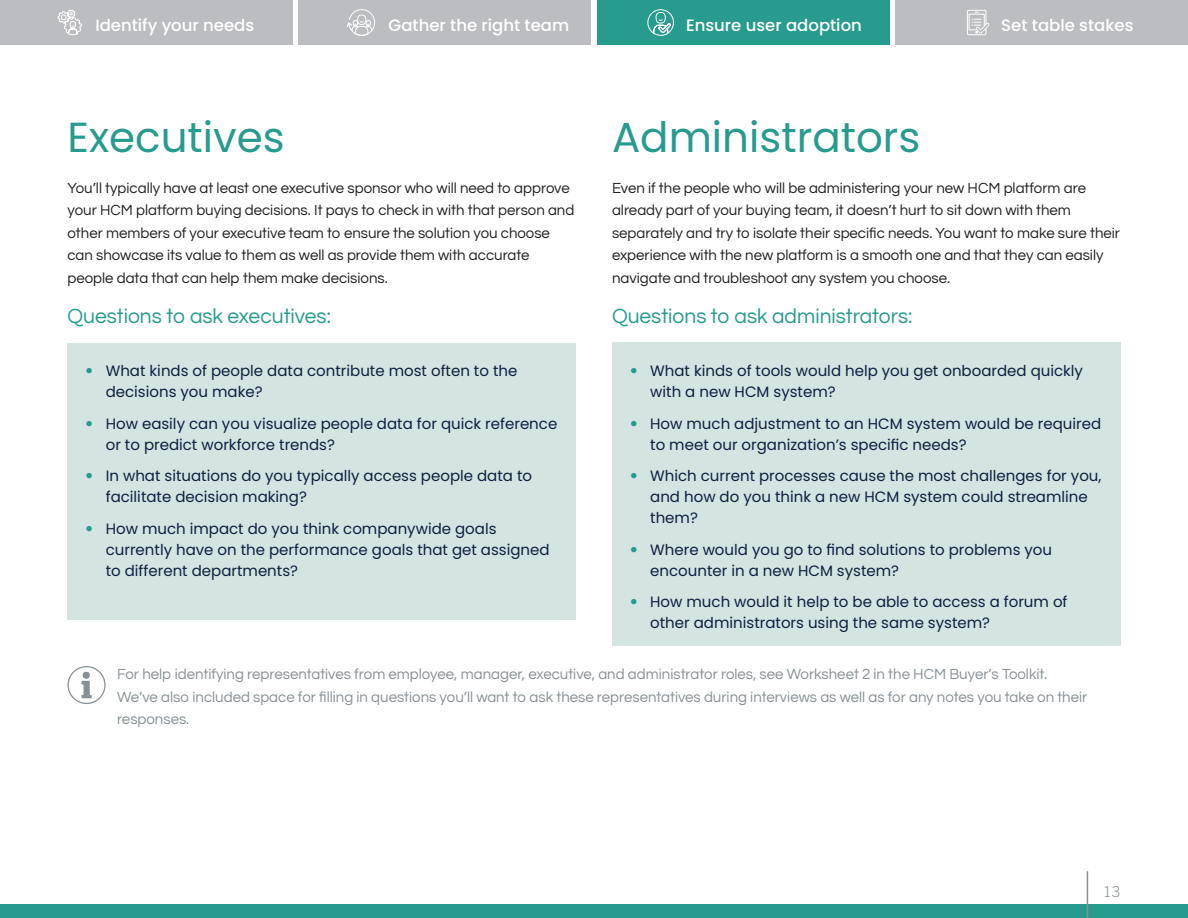
<style>
.page{position:relative;width:1188px;height:918px;background:#fff}
.page>*{position:absolute;margin:0;border:0;box-sizing:border-box;transform-origin:0 0}
.t1{font:42px "Poppins";color:#269b8e}
.Sub_A{font:21px "Questrial";color:#269b8e}
.bullets{font:500 16.5px "Poppins";color:#fff}
.bullets-2{font:15px/21px "Poppins";color:#0e203e}
.body_copy{font:15px/22.5px "Questrial";color:#231f20}
.index_footer{font:15px/22.5px "Questrial";color:#879196}
.t2{font:300 15px "Trade Gothic Next LT Pro";color:#879196}
.s1{font-family:"Trade Gothic Next LT Pro";color:#269b8e}
</style>
<div class="page">
<div style="left:0;top:905px;width:1188px;height:13px;background:#269b8e"></div>
<div style="left:68px;top:343px;width:508px;height:277px;background:#d3e4e1"></div>
<div style="left:612px;top:343px;width:508px;height:303px;background:#d3e4e1"></div>
<div style="left:67px;top:666px;width:39px;height:38px;border:1px solid #879196;border-radius:50%"></div>
<svg style="left:81px;top:672px;width:11px;height:26px"></svg>
<div style="left:0;top:0;width:292px;height:45px;background:#bcbdc0"></div>
<svg style="left:57px;top:9px;width:25px;height:27px"></svg>
<div style="left:298px;top:0;width:293px;height:45px;background:#bcbdc0"></div>
<svg style="left:346px;top:9px;width:29px;height:27px"></svg>
<div style="left:597px;top:0;width:293px;height:45px;background:#269b8e"></div>
<svg style="left:647px;top:9px;width:27px;height:27px"></svg>
<div style="left:896px;top:0;width:292px;height:45px;background:#bcbdc0"></div>
<div style="left:967px;top:10px;width:19px;height:25px;border:1px solid #fff"></div>
<svg style="left:968px;top:12px;width:21px;height:22px"></svg>
<hr style="left:1087px;top:871px;width:1px;height:47px;background:#879196">
<p class="bullets" style="left:95px;top:16px;width:160px">Identify your needs</p>
<p class="bullets" style="left:389px;top:16px;width:182px">Gather the right team</p>
<p class="bullets" style="left:686px;top:16px;width:177px">Ensure user adoption</p>
<p class="bullets" style="left:1001px;top:16px;width:134px">Set table stakes</p>
<h1 class="t1" style="left:68px;top:113px;width:219px">Executives</h1>
<p class="body_copy" style="left:68px;top:177px;width:508px">You’ll typically have at least one executive sponsor who will need to approve your HCM platform buying decisions. It pays to check in with that person and other members of your executive team to ensure the solution you choose can showcase its value to them as well as provide them with accurate people data that can help them make decisions.</p>
<p class="Sub_A" style="left:68px;top:302px;width:265px">Questions to ask executives:</p>
<p class="bullets-2" style="left:106px;top:361px;width:413px;text-indent:-20px"><span class="s1">•</span> What kinds of people data contribute most often to the decisions you make?</p>
<p class="bullets-2" style="left:106px;top:413px;width:453px;text-indent:-20px"><span class="s1">•</span> How easily can you visualize people data for quick reference or to predict workforce trends?</p>
<p class="bullets-2" style="left:106px;top:466px;width:428px;text-indent:-20px"><span class="s1">•</span> In what situations do you typically access people data to facilitate decision making?</p>
<p class="bullets-2" style="left:106px;top:518px;width:445px;text-indent:-20px"><span class="s1">•</span> How much impact do you think companywide goals currently have on the performance goals that get assigned to different departments?</p>
<h1 class="t1" style="left:612px;top:113px;width:310px">Administrators</h1>
<p class="body_copy" style="left:612px;top:177px;width:510px">Even if the people who will be administering your new HCM platform are already part of your buying team, it doesn’t hurt to sit down with them separately and try to isolate their specific needs. You want to make sure their experience with the new platform is a smooth one and that they can easily navigate and troubleshoot any system you choose.</p>
<p class="Sub_A" style="left:612px;top:302px;width:302px">Questions to ask administrators:</p>
<p class="bullets-2" style="left:650px;top:361px;width:434px;text-indent:-20px"><span class="s1">•</span> What kinds of tools would help you get onboarded quickly with a new HCM system?</p>
<p class="bullets-2" style="left:650px;top:413px;width:452px;text-indent:-20px"><span class="s1">•</span> How much adjustment to an HCM system would be required to meet our organization’s specific needs?</p>
<p class="bullets-2" style="left:650px;top:466px;width:453px;text-indent:-20px"><span class="s1">•</span> Which current processes cause the most challenges for you, and how do you think a new HCM system could streamline them?</p>
<p class="bullets-2" style="left:650px;top:539px;width:403px;text-indent:-20px"><span class="s1">•</span> Where would you go to find solutions to problems you encounter in a new HCM system?</p>
<p class="bullets-2" style="left:650px;top:592px;width:419px;text-indent:-20px"><span class="s1">•</span> How much would it help to be able to access a forum of other administrators using the same system?</p>
<p class="index_footer" style="left:117px;top:664px;width:972px">For help identifying representatives from employee, manager, executive, and administrator roles, see Worksheet 2 in the HCM Buyer’s Toolkit.<br>We’ve also included space for filling in questions you’ll want to ask these representatives during interviews as well as for any notes you take on their responses.</p>
<p class="t2" style="left:1103px;top:881px;width:19px">13</p>
</div>
